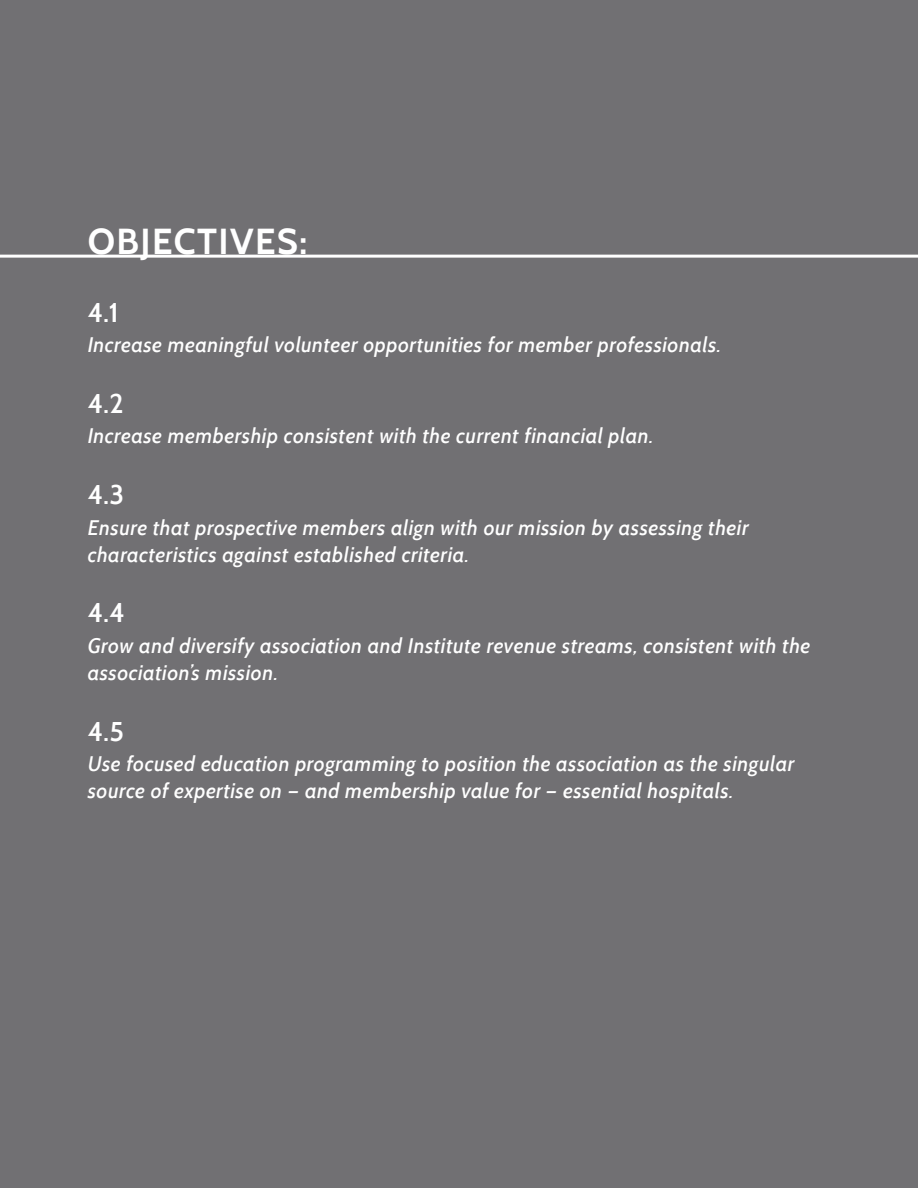
<style>
.page{position:relative;width:918px;height:1188px;background:#717073}
.page>*{position:absolute;margin:0;border:0;box-sizing:border-box;transform-origin:0 0}
.t1{font:700 36px "Cabin";letter-spacing:.04em;color:#fff}
.t2{font:600 27px "Cabin";color:#fff}
.t3{font:italic 500 21px/27px "Cabin";letter-spacing:.02em;color:#fff}
</style>
<div class="page">
<hr style="left:0;top:255px;width:918px;height:3px;background:#fff">
<h1 class="t1" style="left:88px;top:220px;width:221px">OBJECTIVES:</h1>
<p class="t2" style="left:88px;top:296px;width:33px">4.1</p>
<p class="t3" style="left:88px;top:331px;width:635px">Increase meaningful volunteer opportunities for member professionals.</p>
<p class="t2" style="left:88px;top:387px;width:37px">4.2</p>
<p class="t3" style="left:88px;top:422px;width:567px">Increase membership consistent with the current financial plan.</p>
<p class="t2" style="left:88px;top:478px;width:38px">4.3</p>
<p class="t3" style="left:88px;top:514px;width:662px">Ensure that prospective members align with our mission by assessing their characteristics against established criteria.</p>
<p class="t2" style="left:88px;top:597px;width:39px">4.4</p>
<p class="t3" style="left:88px;top:632px;width:724px">Grow and diversify association and Institute revenue streams, consistent with the association’s mission.</p>
<p class="t2" style="left:88px;top:715px;width:38px">4.5</p>
<p class="t3" style="left:88px;top:750px;width:708px">Use focused education programming to position the association as the singular source of expertise on — and membership value for — essential hospitals.</p>
</div>
